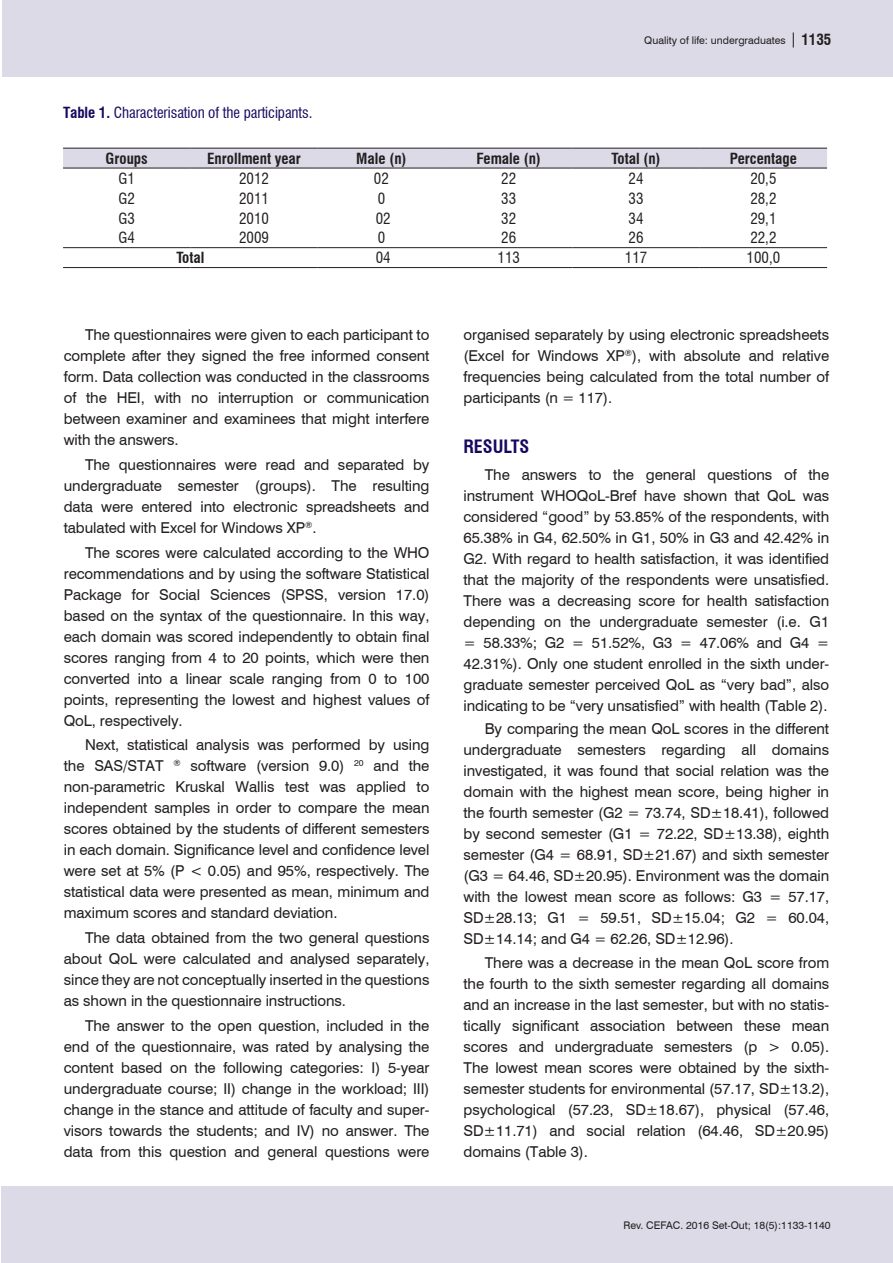
<style>
.page{position:relative;width:893px;height:1263px;background:#fff}
.page>*{position:absolute;margin:0;border:0;box-sizing:border-box;transform-origin:0 0}
.Nivel_1{font:700 condensed 18px "Swiss 721 BT";color:#18085f}
.Corpo_do_texto_INGL{font:15px/21px "Swiss 721 BT";letter-spacing:-.005em;color:#231f20;text-align:justify}
.Texto_tabelas{font:condensed 15px "Swiss 721 BT";color:#231f20}
.Texto_tabelas-2{font:700 condensed 15px "Swiss 721 BT";color:#231f20}
.Titulo_tabelas_e_gr{font:condensed 15px "Swiss 721 BT";letter-spacing:-.005em;color:#18085f}
.Legenda_b_direito-i{font:10.5px "Swiss 721 BT";color:#231f20}
.Cabeço_título_direi{font:10.5px "Swiss 721 BT";color:#231f20}
.s1{font-size:15px}
.s2{font-weight:700;font-stretch:condensed;font-size:15px}
.s3{font-weight:700}
</style>
<div class="page">
<div style="left:1px;top:1186px;width:892px;height:77px;background:#dcdae7"></div>
<div style="left:2px;top:0;width:891px;height:77px;background:#dcdae7"></div>
<div style="left:63px;top:149px;width:764px;height:19px;background:#dcdae7"></div>
<svg style="left:63px;top:248px;width:764px;height:1px"></svg>
<hr style="left:63px;top:267px;width:127px;height:1px;background:#231f20">
<hr style="left:190px;top:267px;width:128px;height:1px;background:#231f20">
<hr style="left:318px;top:267px;width:127px;height:1px;background:#231f20">
<hr style="left:445px;top:267px;width:127px;height:1px;background:#231f20">
<hr style="left:572px;top:267px;width:128px;height:1px;background:#231f20">
<hr style="left:700px;top:267px;width:127px;height:1px;background:#231f20">
<hr style="left:63px;top:148px;width:127px;height:1px;background:#231f20">
<hr style="left:190px;top:148px;width:128px;height:1px;background:#231f20">
<hr style="left:318px;top:148px;width:127px;height:1px;background:#231f20">
<hr style="left:445px;top:148px;width:127px;height:1px;background:#231f20">
<hr style="left:572px;top:148px;width:128px;height:1px;background:#231f20">
<hr style="left:700px;top:148px;width:127px;height:1px;background:#231f20">
<hr style="left:63px;top:168px;width:127px;height:1px;background:#231f20">
<hr style="left:190px;top:168px;width:128px;height:1px;background:#231f20">
<hr style="left:318px;top:168px;width:127px;height:1px;background:#231f20">
<hr style="left:445px;top:168px;width:127px;height:1px;background:#231f20">
<hr style="left:572px;top:168px;width:128px;height:1px;background:#231f20">
<hr style="left:700px;top:168px;width:127px;height:1px;background:#231f20">
<hr style="left:63px;top:247px;width:127px;height:1px;background:#231f20">
<hr style="left:190px;top:247px;width:128px;height:1px;background:#231f20">
<hr style="left:318px;top:247px;width:127px;height:1px;background:#231f20">
<hr style="left:445px;top:247px;width:127px;height:1px;background:#231f20">
<hr style="left:572px;top:247px;width:128px;height:1px;background:#231f20">
<hr style="left:700px;top:247px;width:127px;height:1px;background:#231f20">
<p class="Cabeço_título_direi" style="left:644px;top:33px;width:188px">Quality of life: undergraduates <span class="s1">|</span> <span class="s2">1135</span></p>
<p class="Titulo_tabelas_e_gr" style="left:63px;top:103px;width:251px"><span class="s3">Table 1.</span> Characterisation of the participants.</p>
<p class="Texto_tabelas-2" style="left:106px;top:149px;width:44px">Groups</p>
<p class="Texto_tabelas-2" style="left:207px;top:149px;width:95px">Enrollment year</p>
<p class="Texto_tabelas-2" style="left:356px;top:149px;width:52px">Male (n)</p>
<p class="Texto_tabelas-2" style="left:477px;top:149px;width:66px">Female (n)</p>
<p class="Texto_tabelas-2" style="left:612px;top:149px;width:50px">Total (n)</p>
<p class="Texto_tabelas-2" style="left:730px;top:149px;width:69px">Percentage</p>
<p class="Texto_tabelas" style="left:119px;top:169px;width:18px">G1</p>
<p class="Texto_tabelas" style="left:239px;top:169px;width:31px">2012</p>
<p class="Texto_tabelas" style="left:374px;top:169px;width:16px">02</p>
<p class="Texto_tabelas" style="left:501px;top:169px;width:16px">22</p>
<p class="Texto_tabelas" style="left:629px;top:169px;width:16px">24</p>
<p class="Texto_tabelas" style="left:750px;top:169px;width:28px">20,5</p>
<p class="Texto_tabelas" style="left:119px;top:189px;width:18px">G2</p>
<p class="Texto_tabelas" style="left:239px;top:189px;width:31px">2011</p>
<p class="Texto_tabelas" style="left:378px;top:189px;width:9px">0</p>
<p class="Texto_tabelas" style="left:501px;top:189px;width:16px">33</p>
<p class="Texto_tabelas" style="left:629px;top:189px;width:16px">33</p>
<p class="Texto_tabelas" style="left:750px;top:189px;width:28px">28,2</p>
<p class="Texto_tabelas" style="left:119px;top:209px;width:18px">G3</p>
<p class="Texto_tabelas" style="left:239px;top:209px;width:31px">2010</p>
<p class="Texto_tabelas" style="left:376px;top:209px;width:16px">02</p>
<p class="Texto_tabelas" style="left:501px;top:209px;width:16px">32</p>
<p class="Texto_tabelas" style="left:629px;top:209px;width:16px">34</p>
<p class="Texto_tabelas" style="left:750px;top:209px;width:28px">29,1</p>
<p class="Texto_tabelas" style="left:119px;top:229px;width:18px">G4</p>
<p class="Texto_tabelas" style="left:239px;top:229px;width:31px">2009</p>
<p class="Texto_tabelas" style="left:378px;top:229px;width:9px">0</p>
<p class="Texto_tabelas" style="left:501px;top:229px;width:16px">26</p>
<p class="Texto_tabelas" style="left:629px;top:229px;width:16px">26</p>
<p class="Texto_tabelas" style="left:750px;top:229px;width:28px">22,2</p>
<p class="Texto_tabelas-2" style="left:176px;top:249px;width:30px">Total</p>
<p class="Texto_tabelas" style="left:376px;top:249px;width:16px">04</p>
<p class="Texto_tabelas" style="left:497px;top:249px;width:24px">113</p>
<p class="Texto_tabelas" style="left:625px;top:249px;width:24px">117</p>
<p class="Texto_tabelas" style="left:747px;top:249px;width:35px">100,0</p>
<p class="Corpo_do_texto_INGL" style="left:64px;top:324px;width:367px;text-indent:21px">The questionnaires were given to each participant to complete after they signed the free informed consent form. Data collection was conducted in the classrooms of the HEI, with no interruption or communication between examiner and examinees that might interfere with the answers.</p>
<p class="Corpo_do_texto_INGL" style="left:64px;top:453px;width:367px;text-indent:21px">The questionnaires were read and separated by undergraduate semester (groups). The resulting data were entered into electronic spreadsheets and tabulated with Excel for Windows XP<sup>®</sup>.</p>
<p class="Corpo_do_texto_INGL" style="left:64px;top:541px;width:367px;text-indent:21px">The scores were calculated according to the WHO recommendations and by using the software Statistical Package for Social Sciences (SPSS, version 17.0) based on the syntax of the questionnaire. In this way, each domain was scored independently to obtain final scores ranging from 4 to 20 points, which were then converted into a linear scale ranging from 0 to 100 points, representing the lowest and highest values of QoL, respectively.</p>
<p class="Corpo_do_texto_INGL" style="left:64px;top:734px;width:367px;text-indent:21px">Next, statistical analysis was performed by using the SAS/STAT <sup>®</sup> software (version 9.0) <sup>20</sup> and the non-parametric Kruskal Wallis test was applied to independent samples in order to compare the mean scores obtained by the students of different semesters in each domain. Significance level and confidence level were set at 5% (P &lt; 0.05) and 95%, respectively. The statistical data were presented as mean, minimum and maximum scores and standard deviation.</p>
<p class="Corpo_do_texto_INGL" style="left:64px;top:926px;width:367px;text-indent:21px">The data obtained from the two general questions about QoL were calculated and analysed separately, since they are not conceptually inserted in the questions as shown in the questionnaire instructions.</p>
<p class="Corpo_do_texto_INGL" style="left:64px;top:1014px;width:367px;text-indent:21px">The answer to the open question, included in the end of the questionnaire, was rated by analysing the content based on the following categories: I) 5-year undergraduate course; II) change in the workload; III) change in the stance and attitude of faculty and super&shy;visors towards the students; and IV) no answer. The data from this question and general questions were</p>
<p class="Corpo_do_texto_INGL" style="left:463px;top:324px;width:367px">organised separately by using electronic spreadsheets (Excel for Windows XP<sup>®</sup>), with absolute and relative frequencies being calculated from the total number of participants (n = 117).</p>
<p class="Nivel_1" style="left:463px;top:435px;width:67px">RESULTS</p>
<p class="Corpo_do_texto_INGL" style="left:463px;top:464px;width:367px;text-indent:21px">The answers to the general questions of the instrument WHOQoL-Bref have shown that QoL was considered “good” by 53.85% of the respondents, with 65.38% in G4, 62.50% in G1, 50% in G3 and 42.42% in G2. With regard to health satisfaction, it was identified that the majority of the respondents were unsatisfied.<br>There was a decreasing score for health satisfaction depending on the undergraduate semester (i.e. G1 = 58.33%; G2 = 51.52%, G3 = 47.06% and G4 = 42.31%). Only one student enrolled in the sixth under&shy;graduate semester perceived QoL as “very bad”, also indicating to be “very unsatisfied” with health (Table 2).</p>
<p class="Corpo_do_texto_INGL" style="left:463px;top:718px;width:367px;text-indent:21px">By comparing the mean QoL scores in the different undergraduate semesters regarding all domains investigated, it was found that social relation was the domain with the highest mean score, being higher in the fourth semester (G2 = 73.74, SD±18.41), followed by second semester (G1 = 72.22, SD±13.38), eighth semester (G4 = 68.91, SD±21.67) and sixth semester (G3 = 64.46, SD±20.95). Environment was the domain with the lowest mean score as follows: G3 = 57.17, SD±28.13; G1 = 59.51, SD±15.04; G2 = 60.04, SD±14.14; and G4 = 62.26, SD±12.96).</p>
<p class="Corpo_do_texto_INGL" style="left:463px;top:951px;width:367px;text-indent:21px">There was a decrease in the mean QoL score from the fourth to the sixth semester regarding all domains and an increase in the last semester, but with no statis&shy;tically significant association between these mean scores and undergraduate semesters (p &gt; 0.05).<br>The lowest mean scores were obtained by the sixth&shy;semester students for environmental (57.17, SD±13.2), psychological (57.23, SD±18.67), physical (57.46, SD±11.71) and social relation (64.46, SD±20.95) domains (Table 3).</p>
<p class="Legenda_b_direito-i" style="left:623px;top:1218px;width:209px">Rev. CEFAC. 2016 Set-Out; 18(5):1133-1140</p>
</div>
